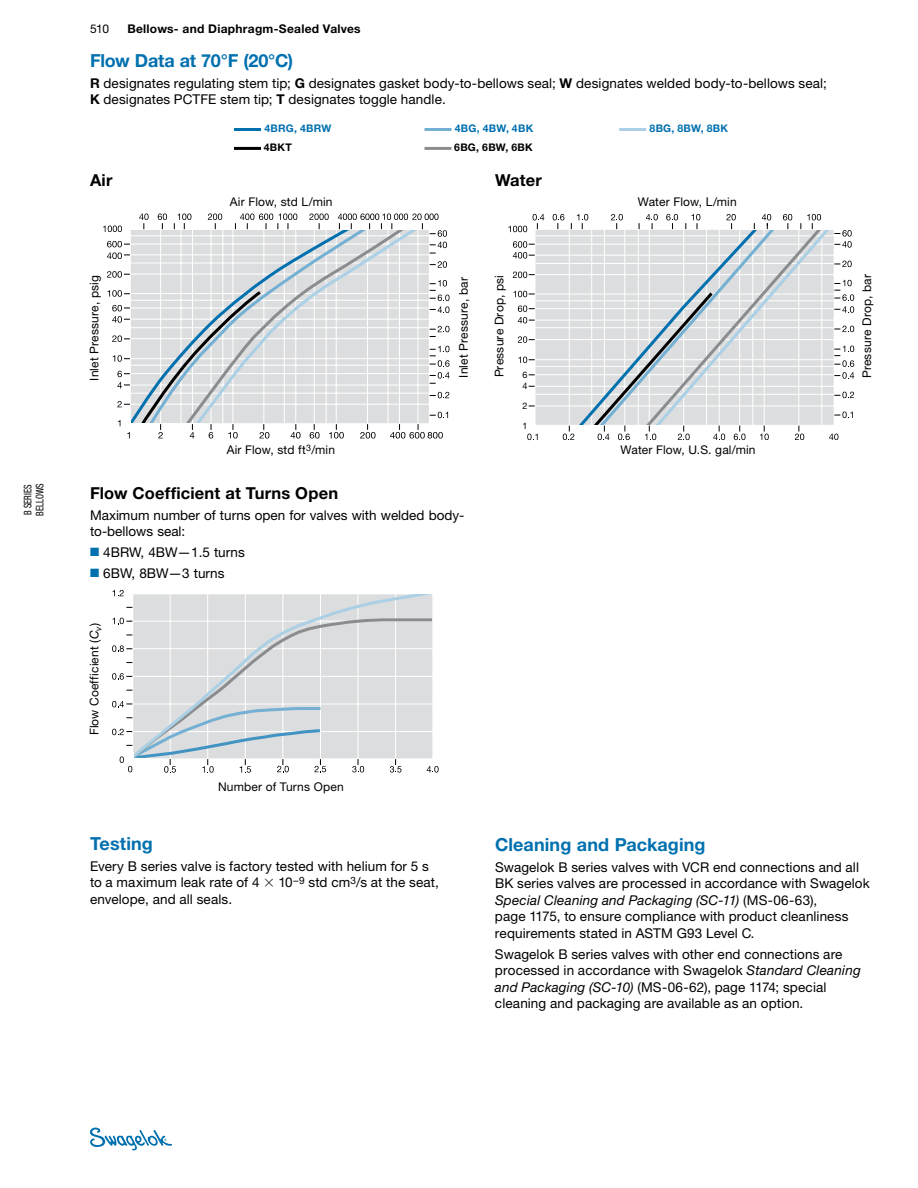
<style>
.page{position:relative;width:918px;height:1188px;background:#fff}
.page>*{position:absolute;margin:0;border:0;box-sizing:border-box;transform-origin:0 0}
.section_hd{font:700 18px "Helvetica Neue LT Std";letter-spacing:.005em;color:#0070af}
.subhd{font:700 16.5px "Helvetica Neue LT Std";letter-spacing:.01em;color:#000}
.BC{font:13.5px/16.5px "Helvetica Neue LT Std";letter-spacing:.01em;color:#000}
.callouts{font:12px "Helvetica Neue LT Std";letter-spacing:.01em;color:#000}
.t1{font:700 12px "Helvetica Neue LT Std";letter-spacing:.02em;color:#000}
.footnotes{font:700 10.5px "Helvetica Neue LT Std";letter-spacing:.025em;color:#0070af}
.footnotes-2{font:700 10.5px "Helvetica Neue LT Std";letter-spacing:.025em;color:#000}
.t2{font:condensed 10.5px/12px "Helvetica Neue LT Std";color:#000;scale:.85 1}
.t3{font:9px "Helvetica Neue LT Std";color:#000}
.s1{font-weight:700}
.s2{color:#0070af}
.s3{font-style:italic}
.s4{font-family:"Mathematical Pi One"}
</style>
<div class="page">
<svg style="left:90px;top:1128px;width:82px;height:22px"></svg>
<svg style="left:112px;top:673px;width:15px;height:7px"></svg>
<svg style="left:112px;top:645px;width:15px;height:7px"></svg>
<svg style="left:113px;top:618px;width:14px;height:6px"></svg>
<svg style="left:113px;top:590px;width:11px;height:6px"></svg>
<svg style="left:427px;top:766px;width:12px;height:7px"></svg>
<svg style="left:390px;top:762px;width:12px;height:11px"></svg>
<svg style="left:352px;top:762px;width:12px;height:10px"></svg>
<svg style="left:127px;top:594px;width:306px;height:168px"></svg>
<svg style="left:112px;top:701px;width:214px;height:72px"></svg>
<div style="left:130px;top:758px;width:21px;height:5px;background:#fff"></div>
<div style="left:534px;top:228px;width:301px;height:198px;background:#dcddde;border:2px solid #fff"></div>
<svg style="left:527px;top:434px;width:11px;height:6px"></svg>
<svg style="left:508px;top:226px;width:19px;height:6px"></svg>
<svg style="left:533px;top:214px;width:11px;height:15px"></svg>
<hr style="left:535px;top:394px;width:300px;height:1px;background:#fff">
<hr style="left:535px;top:406px;width:300px;height:1px;background:#fff">
<hr style="left:535px;top:386px;width:300px;height:1px;background:#fff">
<hr style="left:535px;top:374px;width:300px;height:1px;background:#fff">
<hr style="left:535px;top:366px;width:300px;height:1px;background:#fff">
<hr style="left:535px;top:359px;width:300px;height:1px;background:#fff">
<hr style="left:535px;top:339px;width:300px;height:1px;background:#fff">
<hr style="left:535px;top:327px;width:300px;height:1px;background:#fff">
<hr style="left:535px;top:308px;width:299px;height:1px;background:#fff">
<hr style="left:535px;top:300px;width:299px;height:1px;background:#fff">
<hr style="left:535px;top:294px;width:299px;height:1px;background:#fff">
<hr style="left:535px;top:274px;width:299px;height:1px;background:#fff">
<hr style="left:535px;top:320px;width:299px;height:1px;background:#fff">
<hr style="left:535px;top:263px;width:300px;height:1px;background:#fff">
<hr style="left:535px;top:255px;width:299px;height:1px;background:#fff">
<hr style="left:535px;top:244px;width:299px;height:1px;background:#fff">
<hr style="left:535px;top:235px;width:299px;height:1px;background:#fff">
<svg style="left:518px;top:357px;width:17px;height:6px"></svg>
<svg style="left:518px;top:336px;width:17px;height:7px"></svg>
<svg style="left:518px;top:305px;width:17px;height:18px"></svg>
<svg style="left:513px;top:291px;width:22px;height:6px"></svg>
<svg style="left:513px;top:272px;width:22px;height:6px"></svg>
<svg style="left:513px;top:241px;width:22px;height:18px"></svg>
<svg style="left:553px;top:214px;width:301px;height:227px"></svg>
<div style="left:129px;top:229px;width:301px;height:196px;background:#dcddde;border:2px solid #fff"></div>
<hr style="left:130px;top:404px;width:299px;height:1px;background:#fff">
<hr style="left:130px;top:393px;width:299px;height:1px;background:#fff">
<hr style="left:130px;top:385px;width:299px;height:1px;background:#fff">
<hr style="left:130px;top:274px;width:299px;height:1px;background:#fff">
<hr style="left:130px;top:263px;width:299px;height:1px;background:#fff">
<hr style="left:130px;top:255px;width:299px;height:1px;background:#fff">
<hr style="left:130px;top:373px;width:299px;height:1px;background:#fff">
<hr style="left:130px;top:365px;width:299px;height:1px;background:#fff">
<hr style="left:130px;top:358px;width:299px;height:1px;background:#fff">
<hr style="left:130px;top:338px;width:299px;height:1px;background:#fff">
<hr style="left:130px;top:327px;width:299px;height:1px;background:#fff">
<hr style="left:130px;top:319px;width:299px;height:1px;background:#fff">
<hr style="left:130px;top:308px;width:299px;height:1px;background:#fff">
<hr style="left:130px;top:300px;width:299px;height:1px;background:#fff">
<hr style="left:130px;top:293px;width:299px;height:1px;background:#fff">
<svg style="left:129px;top:229px;width:19px;height:194px"></svg>
<svg style="left:148px;top:224px;width:36px;height:64px"></svg>
<svg style="left:194px;top:229px;width:227px;height:196px"></svg>
<hr style="left:129px;top:423px;width:74px;height:4px;background:#fff">
<svg style="left:103px;top:226px;width:19px;height:6px"></svg>
<svg style="left:117px;top:401px;width:13px;height:6px"></svg>
<svg style="left:117px;top:371px;width:13px;height:17px"></svg>
<svg style="left:113px;top:355px;width:17px;height:7px"></svg>
<svg style="left:112px;top:335px;width:18px;height:7px"></svg>
<svg style="left:112px;top:305px;width:18px;height:18px"></svg>
<svg style="left:108px;top:290px;width:22px;height:7px"></svg>
<svg style="left:107px;top:271px;width:23px;height:7px"></svg>
<svg style="left:107px;top:253px;width:23px;height:6px"></svg>
<svg style="left:107px;top:241px;width:23px;height:6px"></svg>
<svg style="left:291px;top:424px;width:10px;height:15px"></svg>
<svg style="left:310px;top:424px;width:10px;height:15px"></svg>
<svg style="left:329px;top:424px;width:15px;height:15px"></svg>
<svg style="left:360px;top:424px;width:16px;height:15px"></svg>
<svg style="left:390px;top:424px;width:53px;height:15px"></svg>
<svg style="left:127px;top:432px;width:3px;height:6px"></svg>
<svg style="left:139px;top:288px;width:130px;height:151px"></svg>
<svg style="left:139px;top:214px;width:10px;height:15px"></svg>
<svg style="left:158px;top:214px;width:9px;height:15px"></svg>
<svg style="left:174px;top:214px;width:17px;height:15px"></svg>
<svg style="left:208px;top:214px;width:14px;height:15px"></svg>
<svg style="left:309px;top:214px;width:20px;height:15px"></svg>
<svg style="left:235px;top:214px;width:62px;height:15px"></svg>
<svg style="left:430px;top:392px;width:19px;height:6px"></svg>
<svg style="left:430px;top:412px;width:18px;height:6px"></svg>
<svg style="left:430px;top:280px;width:19px;height:33px"></svg>
<svg style="left:430px;top:261px;width:17px;height:7px"></svg>
<svg style="left:338px;top:214px;width:109px;height:40px"></svg>
<svg style="left:430px;top:346px;width:20px;height:38px"></svg>
<svg style="left:430px;top:326px;width:19px;height:11px"></svg>
<hr style="left:619px;top:128px;width:27px;height:3px;background:#abd0e5">
<hr style="left:234px;top:147px;width:27px;height:3px;background:#000">
<hr style="left:234px;top:128px;width:27px;height:3px;background:#0070af">
<hr style="left:424px;top:147px;width:28px;height:3px;background:#8a8c8e">
<hr style="left:424px;top:128px;width:28px;height:3px;background:#73b0d3">
<p class="t2" style="left:22px;top:516px;width:40px;rotate:-90deg">B SERIES<br>BELLOWS</p>
<p class="callouts" style="left:90px;top:22px;width:21px">510</p>
<p class="t1" style="left:127px;top:22px;width:235px">Bellows- and Diaphragm-Sealed Valves</p>
<p class="section_hd" style="left:90px;top:49px;width:205px">Flow Data at 70°F (20°C)</p>
<p class="BC" style="left:90px;top:75px;width:738px"><span class="s1">R</span> designates regulating stem tip; <span class="s1">G</span> designates gasket body-to-bellows seal; <span class="s1">W</span> designates welded body-to-bellows seal;<br><span class="s1">K</span> designates PCTFE stem tip; <span class="s1">T</span> designates toggle handle.</p>
<p class="subhd" style="left:90px;top:170px;width:24px">Air</p>
<p class="footnotes" style="left:264px;top:122px;width:69px">4BRG, 4BRW</p>
<p class="footnotes-2" style="left:264px;top:141px;width:30px">4BKT</p>
<p class="callouts" style="left:230px;top:194px;width:104px">Air Flow, std L/min</p>
<p class="footnotes" style="left:455px;top:122px;width:80px">4BG, 4BW, 4BK</p>
<p class="footnotes-2" style="left:454px;top:141px;width:80px">6BG, 6BW, 6BK</p>
<p class="subhd" style="left:495px;top:170px;width:48px">Water</p>
<p class="footnotes" style="left:650px;top:122px;width:80px">8BG, 8BW, 8BK</p>
<p class="callouts" style="left:638px;top:194px;width:100px">Water Flow, L/min</p>
<p class="callouts" style="left:87px;top:381px;width:107px;rotate:-90deg">Inlet Pressure, psig</p>
<p class="callouts" style="left:456px;top:378px;width:102px;rotate:-90deg">Inlet Pressure, bar</p>
<p class="callouts" style="left:227px;top:442px;width:110px">Air Flow, std ft<sup>3</sup>/min</p>
<p class="subhd" style="left:90px;top:483px;width:250px">Flow Coefficient at Turns Open</p>
<p class="BC" style="left:90px;top:506px;width:376px">Maximum number of turns open for valves with welded body&shy;to-bellows seal:</p>
<p class="BC" style="left:90px;top:544px;width:156px"><span class="s2">■</span> 4BRW, 4BW—1.5 turns</p>
<p class="BC" style="left:90px;top:565px;width:136px"><span class="s2">■</span> 6BW, 8BW—3 turns</p>
<p class="callouts" style="left:87px;top:735px;width:114px;rotate:-90deg">Flow Coefficient (<span class="s3">C</span><sub>v</sub>)</p>
<p class="callouts" style="left:218px;top:779px;width:127px">Number of Turns Open</p>
<p class="section_hd" style="left:90px;top:832px;width:64px">Testing</p>
<p class="BC" style="left:90px;top:858px;width:350px">Every B series valve is factory tested with helium for 5 s to a maximum leak rate of 4 <span class="s4">3</span> 10<sup>–9</sup> std cm<sup>3</sup>/s at the seat, envelope, and all seals.</p>
<p class="callouts" style="left:492px;top:377px;width:104px;rotate:-90deg">Pressure Drop, psi</p>
<p class="callouts" style="left:860px;top:378px;width:105px;rotate:-90deg">Pressure Drop, bar</p>
<p class="t3" style="left:523px;top:369px;width:7px">6</p>
<p class="t3" style="left:523px;top:381px;width:7px">4</p>
<p class="t3" style="left:523px;top:400px;width:7px">2</p>
<p class="t3" style="left:523px;top:420px;width:7px">1</p>
<p class="callouts" style="left:621px;top:442px;width:137px">Water Flow, U.S. gal/min</p>
<p class="section_hd" style="left:495px;top:833px;width:212px">Cleaning and Packaging</p>
<p class="BC" style="left:495px;top:858px;width:376px">Swagelok B series valves with VCR end connections and all BK series valves are processed in accordance with Swagelok <span class="s3">Special Cleaning and Packaging (SC-11)</span> (MS‑06‑63),<br>page 1175, to ensure compliance with product cleanliness requirements stated in ASTM G93 Level C<span class="s3">.</span></p>
<p class="BC" style="left:495px;top:945px;width:367px">Swagelok B series valves with other end connections are processed in accordance with Swagelok <span class="s3">Standard Cleaning and Packaging (SC-10)</span> (MS‑06‑62), page 1174; special cleaning and packaging are available as an option.</p>
</div>
